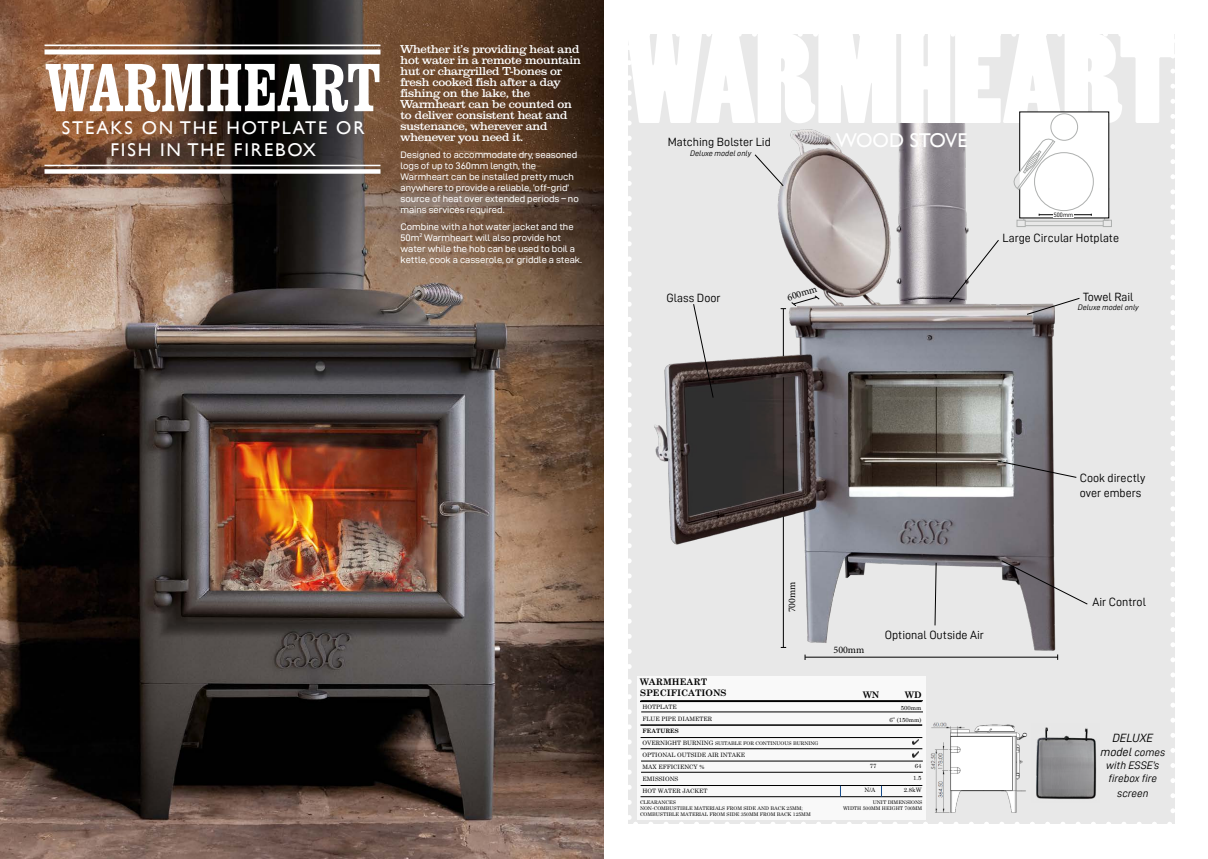
<style>
.page{position:relative;width:1208px;height:859px;background:#fff}
.page>*{position:absolute;margin:0;border:0;box-sizing:border-box;transform-origin:0 0}
.t1{font:120px "Poplar Std";color:#fff}
.t2{font:700 condensed 66.8px "Clarendon BT";color:#fff}
.t3{font:20px "Gill Sans";color:#fff}
.t4{font:18.5px/22.5px "Gill Sans";letter-spacing:.1em;color:#fff;text-align:center}
.t5{font:12px/14.4px "D DIN";color:#000}
.t6{font:12px/14.4px "D DIN Italic";color:#000;text-align:center}
.t7{font:11px/11px "Clarxndon";letter-spacing:-.005em;color:#fff}
.t8{font:11px/13.2px "D DIN Italic";color:#000}
.t9{font:10px "Minion Pro";color:#000}
.t10{font:9.5px/11px "D DIN Exp";letter-spacing:-.005em;color:#fff}
.t11{font:700 9px/10.8px "Century Schoolbook";color:#000}
.t12{font:8px "D DIN Italic";color:#000}
.t13{font:6.3px "D DIN";letter-spacing:.01em;color:#000}
.t14{font:6px/12px "Century Schoolbook";color:#000}
.t15{font:700 6px "Century Schoolbook";color:#000}
.t16{font:5px/6px "Century Schoolbook";color:#000}
.s1{font-size:6px}
.s2{font-size:11px}
</style>
<div class="page">
<img style="left:1px;top:0;width:603px;height:859px">
<hr style="left:45px;top:45px;width:335px;height:1px;background:#fff">
<div style="left:45px;top:50px;width:335px;height:5px;background:#fff"></div>
<hr style="left:45px;top:165px;width:335px;height:1px;background:#fff">
<div style="left:45px;top:169px;width:335px;height:5px;background:#fff"></div>
<div style="left:628px;top:34px;width:546px;height:790px;background:#e8e8e8"></div>
<svg style="left:628px;top:63px;width:4px;height:742px"></svg>
<svg style="left:651px;top:822px;width:506px;height:2px"></svg>
<svg style="left:628px;top:817px;width:8px;height:7px"></svg>
<svg style="left:1170px;top:48px;width:5px;height:748px"></svg>
<svg style="left:645px;top:34px;width:506px;height:3px"></svg>
<svg style="left:1166px;top:34px;width:9px;height:8px"></svg>
<div style="left:637px;top:676px;width:288px;height:143px;background:#fff"></div>
<hr style="left:641px;top:761px;width:281px;height:1px;background:#000">
<hr style="left:641px;top:772px;width:281px;height:1px;background:#000">
<hr style="left:640px;top:700px;width:281px;height:2px;background:#000">
<hr style="left:640px;top:724px;width:282px;height:2px;background:#000">
<hr style="left:641px;top:700px;width:282px;height:1px;background:#000">
<hr style="left:641px;top:712px;width:282px;height:1px;background:#000">
<hr style="left:640px;top:737px;width:282px;height:1px;background:#000">
<hr style="left:640px;top:748px;width:282px;height:1px;background:#000">
<hr style="left:640px;top:785px;width:282px;height:1px;background:#000">
<hr style="left:640px;top:796px;width:282px;height:1px;background:#000">
<svg style="left:913px;top:739px;width:5px;height:5px"></svg>
<svg style="left:913px;top:752px;width:5px;height:5px"></svg>
<img style="left:654px;top:123px;width:420px;height:528px">
<hr style="left:805px;top:657px;width:253px;height:1px;background:#000">
<svg style="left:780px;top:295px;width:40px;height:14px"></svg>
<svg style="left:934px;top:562px;width:3px;height:64px"></svg>
<svg style="left:1000px;top:560px;width:88px;height:45px"></svg>
<svg style="left:948px;top:239px;width:51px;height:64px"></svg>
<hr style="left:1025px;top:225px;width:78px;height:1px;background:#aeb0af">
<hr style="left:1025px;top:221px;width:78px;height:1px;background:#aeb0af">
<div style="left:1017px;top:220px;width:8px;height:7px;border:1px solid #aeb0af"></div>
<div style="left:1103px;top:220px;width:8px;height:7px;border:1px solid #aeb0af"></div>
<svg style="left:1012px;top:112px;width:97px;height:109px"></svg>
<div style="left:1053px;top:212px;width:21px;height:6px;background:#fff"></div>
<svg style="left:997px;top:460px;width:80px;height:18px"></svg>
<svg style="left:692px;top:303px;width:22px;height:95px"></svg>
<svg style="left:754px;top:154px;width:30px;height:33px"></svg>
<img style="left:926px;top:722px;width:102px;height:102px">
<svg style="left:1026px;top:297px;width:54px;height:18px"></svg>
<img style="left:1036px;top:727px;width:61px;height:72px">
<h2 class="t2" style="left:45px;top:46px;width:337px">WARMHEART</h2>
<h3 class="t4" style="left:62px;top:117px;width:304px">STEAKS ON THE HOTPLATE OR<br>FISH IN THE FIREBOX</h3>
<p class="t7" style="left:400px;top:44px;width:182px">Whether it’s providing heat and hot water in a remote mountain hut or chargrilled T-bones or fresh cooked fish after a day fishing on the lake, the<br>Warmheart can be counted on to deliver consistent heat and sustenance, wherever and whenever you need it.</p>
<p class="t10" style="left:400px;top:149px;width:180px">Designed to accommodate dry, seasoned logs of up to 360mm length, the Warmheart can be installed pretty much anywhere to provide a reliable, ‘off-grid’ source of heat over extended periods – no mains services required.</p>
<p class="t10" style="left:400px;top:221px;width:183px">Combine with a hot water jacket and the 50m<sup>2</sup> Warmheart will also provide hot water while the hob can be used to boil a kettle, cook a casserole, or griddle a steak.</p>
<h1 class="t1" style="left:627px;top:13px;width:550px">WARMHEART</h1>
<h3 class="t3" style="left:836px;top:129px;width:133px">WOOD STOVE</h3>
<p class="t5" style="left:668px;top:135px;width:105px">Matching Bolster Lid</p>
<p class="t12" style="left:690px;top:149px;width:63px">Deluxe model only</p>
<p class="t13" style="left:1053px;top:211px;width:21px">500mm</p>
<p class="t5" style="left:666px;top:290px;width:55px">Glass Door</p>
<p class="t9" style="left:785px;top:291px;width:32px;rotate:-18deg">600mm</p>
<p class="t5" style="left:1002px;top:230px;width:118px">Large Circular Hotplate</p>
<p class="t5" style="left:1083px;top:289px;width:52px">Towel Rail</p>
<p class="t12" style="left:1077px;top:303px;width:63px">Deluxe model only</p>
<p class="t11" style="left:640px;top:676px;width:88px">WARMHEART<br>SPECIFICATIONS</p>
<p class="t9" style="left:785px;top:612px;width:32px;rotate:-90deg">700mm</p>
<p class="t14" style="left:642px;top:700px;width:71px">HOTPLATE<br>FLUE PIPE DIAMETER</p>
<p class="t15" style="left:642px;top:726px;width:38px">FEATURES</p>
<p class="t16" style="left:642px;top:739px;width:177px"><span class="s1">OVERNIGHT BURNING</span> SUITABLE FOR CONTINUOUS BURNING</p>
<p class="t14" style="left:642px;top:748px;width:104px">OPTIONAL OUTSIDE AIR INTAKE<br>MAX EFFICIENCY %<br>EMISSIONS<br>HOT WATER JACKET</p>
<p class="t16" style="left:640px;top:799px;width:172px">CLEARANCES<br>NON-COMBUSTIBLE MATERIALS FROM SIDE AND BACK 25MM;<br>COMBUSTIBLE MATERIAL FROM SIDE 350MM FROM BACK 125MM</p>
<p class="t9" style="left:833px;top:643px;width:32px">500mm</p>
<p class="t5" style="left:885px;top:627px;width:101px">Optional Outside Air</p>
<p class="t11" style="left:863px;top:689px;width:18px">WN</p>
<p class="t11" style="left:905px;top:689px;width:18px">WD</p>
<p class="t14" style="left:889px;top:701px;width:34px;text-align:right">500mm<br>6” (150mm)</p>
<p class="t14" style="left:870px;top:759px;width:8px">77</p>
<p class="t14" style="left:913px;top:759px;width:10px">64<br>1.5</p>
<p class="t14" style="left:864px;top:783px;width:12px">N/A</p>
<p class="t14" style="left:903px;top:783px;width:19px">2.8kW</p>
<p class="t16" style="left:843px;top:799px;width:81px;text-align:right">UNIT DIMENSIONS<br>WIDTH 500MM HEIGHT 700MM</p>
<p class="t5" style="left:1079px;top:471px;width:67px">Cook directly over embers</p>
<p class="t5" style="left:1092px;top:595px;width:55px">Air Control</p>
<p class="t6" style="left:1100px;top:730px;width:66px">DELUXE model <span class="s2">comes</span></p>
<p class="t8" style="left:1106px;top:758px;width:55px">with ESSE’s firebox fire</p>
<p class="t8" style="left:1117px;top:786px;width:33px">screen</p>
</div>
